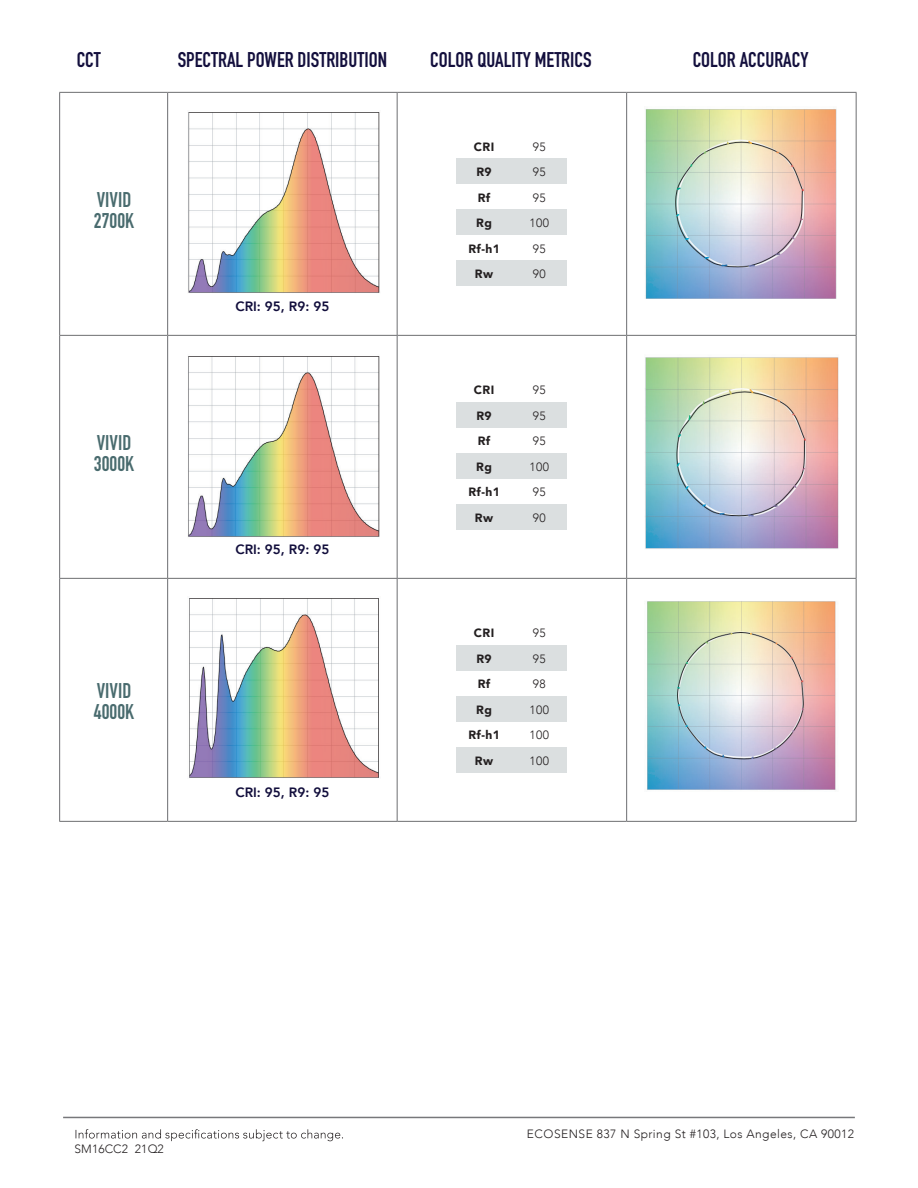
<style>
.page{position:relative;width:918px;height:1188px;background:#fff}
.page>*{position:absolute;margin:0;border:0;box-sizing:border-box;transform-origin:0 0}
.t1{font:700 21px "DIN Condensed";color:#130f3d}
.t2{font:700 21px/21px "DIN Condensed";color:#496b6e}
.t3{font:800 13.5px "Avenir";color:#120e3c}
.t4{font:300 12px/25.5px "Avenir";letter-spacing:.035em;color:#231f20}
.t5{font:900 12px/25.5px "Avenir";letter-spacing:.035em;color:#231f20;text-align:center}
.t6{font:300 12px "Avenir";letter-spacing:.01em;color:#231f20}
</style>
<div class="page">
<hr style="left:59px;top:92px;width:109px;height:1px;background:#6d6e71">
<hr style="left:59px;top:93px;width:1px;height:242px;background:#6d6e71">
<hr style="left:168px;top:92px;width:229px;height:1px;background:#6d6e71">
<hr style="left:167px;top:93px;width:1px;height:242px;background:#6d6e71">
<hr style="left:397px;top:92px;width:230px;height:1px;background:#6d6e71">
<hr style="left:397px;top:93px;width:1px;height:242px;background:#6d6e71">
<hr style="left:627px;top:92px;width:230px;height:1px;background:#6d6e71">
<hr style="left:626px;top:93px;width:1px;height:242px;background:#6d6e71">
<hr style="left:856px;top:93px;width:1px;height:242px;background:#6d6e71">
<hr style="left:59px;top:335px;width:109px;height:1px;background:#6d6e71">
<hr style="left:59px;top:336px;width:1px;height:242px;background:#6d6e71">
<hr style="left:168px;top:335px;width:229px;height:1px;background:#6d6e71">
<hr style="left:167px;top:336px;width:1px;height:242px;background:#6d6e71">
<hr style="left:397px;top:335px;width:230px;height:1px;background:#6d6e71">
<hr style="left:397px;top:336px;width:1px;height:242px;background:#6d6e71">
<hr style="left:627px;top:335px;width:230px;height:1px;background:#6d6e71">
<hr style="left:626px;top:336px;width:1px;height:242px;background:#6d6e71">
<hr style="left:856px;top:336px;width:1px;height:242px;background:#6d6e71">
<hr style="left:59px;top:578px;width:109px;height:1px;background:#6d6e71">
<hr style="left:59px;top:579px;width:1px;height:242px;background:#6d6e71">
<hr style="left:168px;top:578px;width:229px;height:1px;background:#6d6e71">
<hr style="left:167px;top:579px;width:1px;height:242px;background:#6d6e71">
<hr style="left:397px;top:578px;width:230px;height:1px;background:#6d6e71">
<hr style="left:397px;top:579px;width:1px;height:242px;background:#6d6e71">
<hr style="left:627px;top:578px;width:230px;height:1px;background:#6d6e71">
<hr style="left:626px;top:579px;width:1px;height:242px;background:#6d6e71">
<hr style="left:856px;top:579px;width:1px;height:242px;background:#6d6e71">
<hr style="left:59px;top:821px;width:109px;height:1px;background:#6d6e71">
<hr style="left:168px;top:821px;width:229px;height:1px;background:#6d6e71">
<hr style="left:397px;top:821px;width:230px;height:1px;background:#6d6e71">
<hr style="left:627px;top:821px;width:230px;height:1px;background:#6d6e71">
<svg style="left:76px;top:1129px;width:267px;height:12px"></svg>
<hr style="left:63px;top:1117px;width:792px;height:1px;background:#77787b">
<div style="left:457px;top:261px;width:55px;height:25px;background:#dbdfe0"></div>
<div style="left:457px;top:210px;width:55px;height:25px;background:#dbdfe0"></div>
<div style="left:457px;top:159px;width:55px;height:25px;background:#dbdfe0"></div>
<div style="left:512px;top:261px;width:55px;height:25px;background:#dbdfe0"></div>
<div style="left:512px;top:210px;width:55px;height:25px;background:#dbdfe0"></div>
<div style="left:512px;top:159px;width:55px;height:25px;background:#dbdfe0"></div>
<div style="left:457px;top:504px;width:55px;height:26px;background:#dbdfe0"></div>
<div style="left:457px;top:453px;width:55px;height:26px;background:#dbdfe0"></div>
<div style="left:457px;top:402px;width:55px;height:26px;background:#dbdfe0"></div>
<div style="left:512px;top:504px;width:55px;height:26px;background:#dbdfe0"></div>
<div style="left:512px;top:453px;width:55px;height:26px;background:#dbdfe0"></div>
<div style="left:512px;top:402px;width:55px;height:26px;background:#dbdfe0"></div>
<div style="left:457px;top:747px;width:55px;height:26px;background:#dbdfe0"></div>
<div style="left:457px;top:696px;width:55px;height:26px;background:#dbdfe0"></div>
<div style="left:457px;top:645px;width:55px;height:26px;background:#dbdfe0"></div>
<div style="left:512px;top:747px;width:55px;height:26px;background:#dbdfe0"></div>
<div style="left:512px;top:696px;width:55px;height:26px;background:#dbdfe0"></div>
<div style="left:512px;top:645px;width:55px;height:26px;background:#dbdfe0"></div>
<img style="left:188px;top:112px;width:192px;height:181px">
<img style="left:188px;top:356px;width:192px;height:181px">
<img style="left:189px;top:598px;width:190px;height:180px">
<img style="left:647px;top:601px;width:189px;height:189px">
<img style="left:645px;top:357px;width:194px;height:192px">
<img style="left:645px;top:109px;width:192px;height:190px">
<h1 class="t1" style="left:77px;top:45px;width:26px">CCT</h1>
<h1 class="t1" style="left:178px;top:45px;width:211px">SPECTRAL POWER DISTRIBUTION</h1>
<h1 class="t1" style="left:430px;top:45px;width:163px">COLOR QUALITY METRICS</h1>
<h1 class="t1" style="left:693px;top:45px;width:117px">COLOR ACCURACY</h1>
<h1 class="t2" style="left:94px;top:189px;width:42px">VIVID<br>2700K</h1>
<h1 class="t2" style="left:94px;top:432px;width:42px">VIVID<br>3000K</h1>
<h1 class="t2" style="left:94px;top:680px;width:42px">VIVID<br>4000K</h1>
<p class="t3" style="left:235px;top:296px;width:95px">CRI: 95, R9: 95</p>
<p class="t3" style="left:235px;top:539px;width:95px">CRI: 95, R9: 95</p>
<p class="t3" style="left:235px;top:782px;width:95px">CRI: 95, R9: 95</p>
<p class="t6" style="left:74px;top:1142px;width:91px">SM16CC2 21Q2</p>
<p class="t5" style="left:468px;top:133px;width:33px">CRI<br>R9<br>Rf<br>Rg<br>Rf-h1<br>Rw</p>
<p class="t4" style="left:529px;top:134px;width:21px">95<br>95<br>95<br>100<br>95<br>90</p>
<p class="t5" style="left:468px;top:377px;width:33px">CRI<br>R9<br>Rf<br>Rg<br>Rf-h1<br>Rw</p>
<p class="t4" style="left:529px;top:377px;width:21px">95<br>95<br>95<br>100<br>95<br>90</p>
<p class="t5" style="left:468px;top:620px;width:33px">CRI<br>R9<br>Rf<br>Rg<br>Rf-h1<br>Rw</p>
<p class="t4" style="left:529px;top:620px;width:21px">95<br>95<br>98<br>100<br>100<br>100</p>
<p class="t4" style="left:527px;top:1122px;width:329px">ECOSENSE 837 N Spring St #103, Los Angeles, CA 90012</p>
</div>
